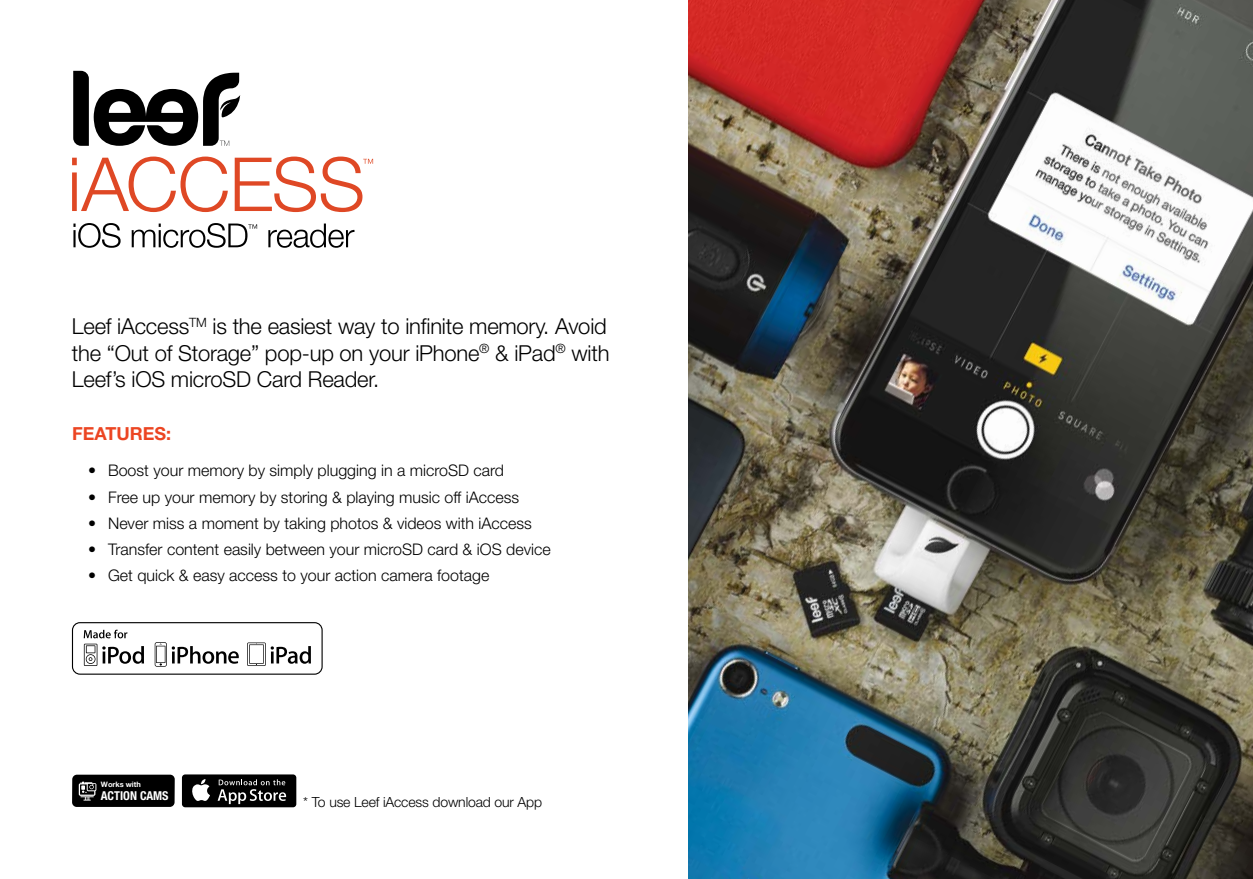
<style>
.page{position:relative;width:1253px;height:879px;background:#fff}
.page>*{position:absolute;margin:0;border:0;box-sizing:border-box;transform-origin:0 0}
.t1{font:300 22px/26.4px "Helvetica Neue LT Std";letter-spacing:-.01em;color:#000}
.t2{font:700 18px "Helvetica Neue LT Std";color:#ec4522}
.t3{font:300 16px "Helvetica Neue LT Std";color:#000}
.t4{font:300 14px "Helvetica Neue LT Std";letter-spacing:-.01em;color:#000}
.t5{font:700 condensed 12.2px "Helvetica Neue LT Std";color:#fff}
.t6{font:700 7.4px "Helvetica Neue LT Std";color:#fff}
</style>
<div class="page">
<img style="left:689px;top:0;width:564px;height:878px">
<div style="left:182px;top:774px;width:114px;height:33px;background:#000;border-radius:3px"></div>
<svg style="left:192px;top:779px;width:18px;height:21px"></svg>
<svg style="left:218px;top:779px;width:68px;height:25px"></svg>
<svg style="left:72px;top:622px;width:251px;height:52px"></svg>
<svg style="left:73px;top:71px;width:167px;height:75px"></svg>
<svg style="left:73px;top:223px;width:48px;height:25px"></svg>
<svg style="left:132px;top:223px;width:125px;height:25px"></svg>
<svg style="left:268px;top:223px;width:86px;height:25px"></svg>
<svg style="left:72px;top:156px;width:156px;height:56px"></svg>
<svg style="left:235px;top:156px;width:138px;height:56px"></svg>
<div style="left:72px;top:774px;width:103px;height:32px;background:#000;border-radius:5px"></div>
<svg style="left:79px;top:781px;width:17px;height:19px"></svg>
<h1 class="t1" style="left:72px;top:313px;width:539px">Leef iAccess<sup>TM</sup> is the easiest way to infinite memory. Avoid the “Out of Storage” pop-up on your iPhone<sup>®</sup> &amp; iPad<sup>®</sup> with<br>Leef’s iOS microSD Card Reader.</h1>
<p class="t2" style="left:72px;top:423px;width:101px">FEATURES:</p>
<p class="t3" style="left:88px;top:461px;width:417px">• Boost your memory by simply plugging in a microSD card</p>
<p class="t3" style="left:88px;top:487px;width:433px">• Free up your memory by storing &amp; playing music off iAccess</p>
<p class="t3" style="left:88px;top:513px;width:445px">• Never miss a moment by taking photos &amp; videos with iAccess</p>
<p class="t3" style="left:88px;top:539px;width:464px">• Transfer content easily between your microSD card &amp; iOS device</p>
<p class="t3" style="left:88px;top:565px;width:403px">• Get quick &amp; easy access to your action camera footage</p>
<p class="t6" style="left:101px;top:780px;width:41px">Works with</p>
<p class="t5" style="left:101px;top:787px;width:69px">ACTION CAMS</p>
<p class="t4" style="left:303px;top:793px;width:240px">* To use Leef iAccess download our App</p>
</div>
